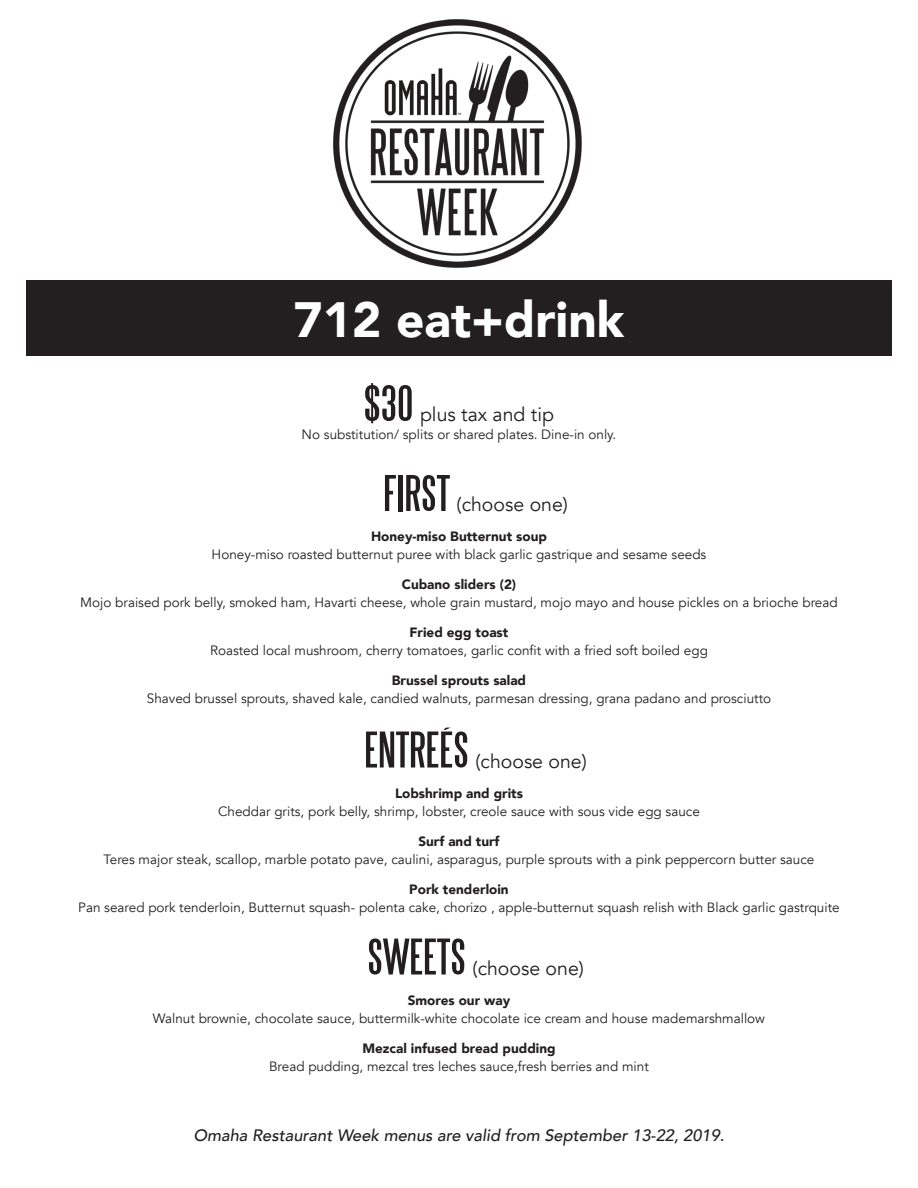
<style>
.page{position:relative;width:918px;height:1188px;background:#fff}
.page>*{position:absolute;margin:0;border:0;box-sizing:border-box;transform-origin:0 0}
.t1{font:900 49.5px "Avenir";color:#fff}
.t2{font:45px "Steelfish";color:#231f20;scale:1.2 1}
.t3{font:19.5px "Avenir";color:#231f20}
.t4{font:italic 500 16.5px "Avenir";color:#231f20}
.t5{font:13.5px "Avenir";color:#231f20}
.t6{font:900 13.5px "Avenir";color:#231f20}
</style>
<div class="page">
<div style="left:26px;top:281px;width:866px;height:75px;background:#231f20"></div>
<img style="left:333px;top:19px;width:249px;height:249px">
<p class="t1" style="left:294px;top:277px;width:332px">712 eat+drink</p>
<p class="t2" style="left:364px;top:380px;width:43px">$30</p>
<p class="t3" style="left:420px;top:403px;width:135px">plus tax and tip</p>
<p class="t5" style="left:302px;top:426px;width:316px">No substitution/ splits or shared plates. Dine-in only.</p>
<p class="t2" style="left:383px;top:470px;width:57px">FIRST</p>
<p class="t3" style="left:457px;top:493px;width:113px">(choose one)</p>
<p class="t6" style="left:371px;top:525px;width:177px">Honey-miso Butternut soup</p>
<p class="t5" style="left:212px;top:546px;width:496px">Honey-miso roasted butternut puree with black garlic gastrique and sesame seeds</p>
<p class="t6" style="left:402px;top:573px;width:116px">Cubano sliders (2)</p>
<p class="t5" style="left:80px;top:594px;width:759px">Mojo braised pork belly, smoked ham, Havarti cheese, whole grain mustard, mojo mayo and house pickles on a brioche bread</p>
<p class="t6" style="left:410px;top:621px;width:100px">Fried egg toast</p>
<p class="t5" style="left:210px;top:642px;width:499px">Roasted local mushroom, cherry tomatoes, garlic confit with a fried soft boiled egg</p>
<p class="t6" style="left:392px;top:669px;width:136px">Brussel sprouts salad</p>
<p class="t5" style="left:147px;top:690px;width:626px">Shaved brussel sprouts, shaved kale, candied walnuts, parmesan dressing, grana padano and prosciutto</p>
<p class="t2" style="left:364px;top:726px;width:89px">ENTREÉS</p>
<p class="t3" style="left:476px;top:749px;width:113px">(choose one)</p>
<p class="t6" style="left:395px;top:781px;width:129px">Lobshrimp and grits</p>
<p class="t5" style="left:218px;top:803px;width:483px">Cheddar grits, pork belly, shrimp, lobster, creole sauce with sous vide egg sauce</p>
<p class="t6" style="left:418px;top:829px;width:83px">Surf and turf</p>
<p class="t5" style="left:104px;top:851px;width:712px">Teres major steak, scallop, marble potato pave, caulini, asparagus, purple sprouts with a pink peppercorn butter sauce</p>
<p class="t6" style="left:409px;top:877px;width:101px">Pork tenderloin</p>
<p class="t5" style="left:78px;top:899px;width:763px">Pan seared pork tenderloin, Butternut squash- polenta cake, chorizo , apple-butternut squash relish with Black garlic gastrquite</p>
<p class="t2" style="left:367px;top:933px;width:84px">SWEETS</p>
<p class="t3" style="left:473px;top:956px;width:113px">(choose one)</p>
<p class="t6" style="left:408px;top:988px;width:104px">Smores our way</p>
<p class="t5" style="left:153px;top:1010px;width:614px">Walnut brownie, chocolate sauce, buttermilk-white chocolate ice cream and house mademarshmallow</p>
<p class="t6" style="left:362px;top:1036px;width:195px">Mezcal infused bread pudding</p>
<p class="t5" style="left:269px;top:1058px;width:381px">Bread pudding, mezcal tres leches sauce,fresh berries and mint</p>
<p class="t4" style="left:193px;top:1125px;width:533px">Omaha Restaurant Week menus are valid from September 13-22, 2019.</p>
</div>
